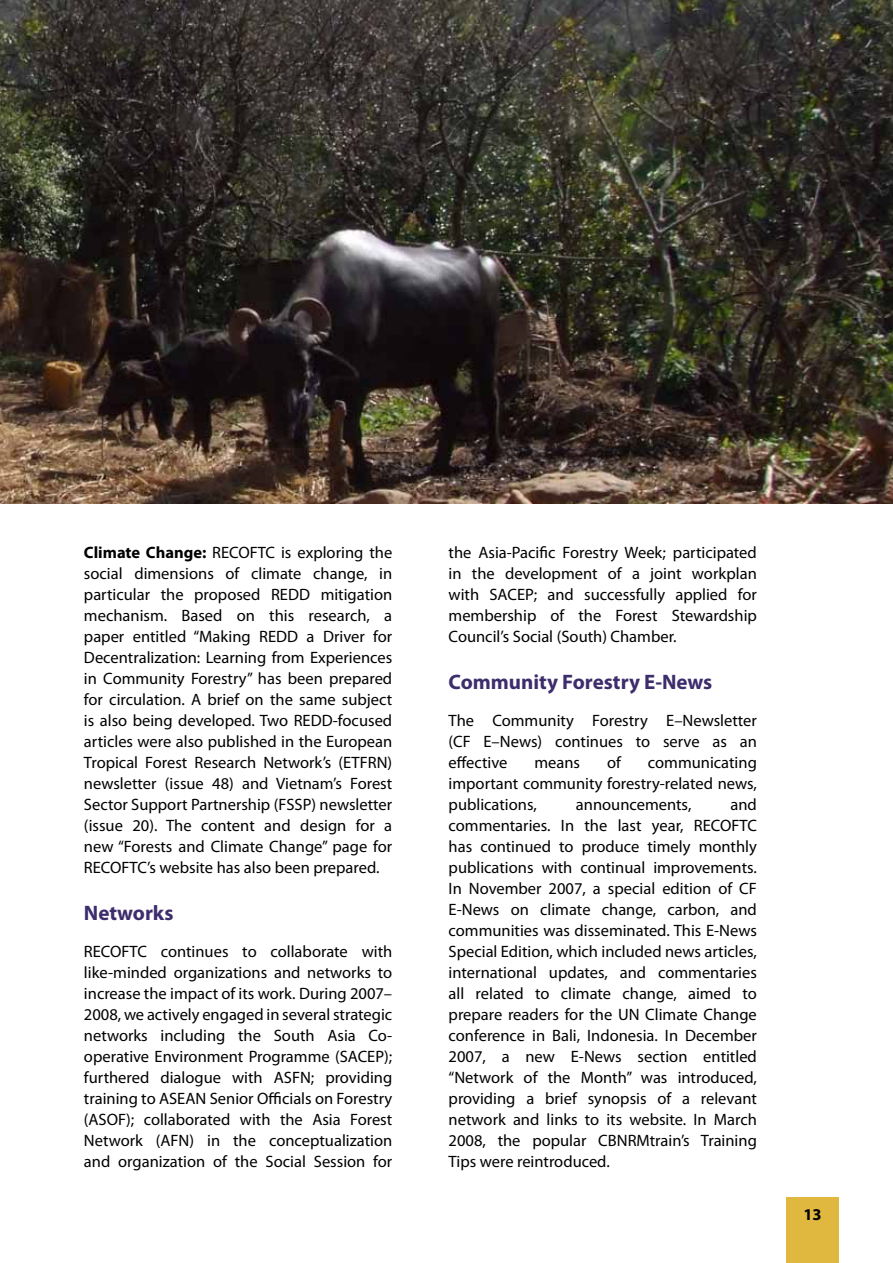
<style>
.page{position:relative;width:893px;height:1263px;background:#fff}
.page>*{position:absolute;margin:0;border:0;box-sizing:border-box;transform-origin:0 0}
.t1{font:700 21px "Myriad Pro";color:#3d2d6c}
.t2{font:16.5px/21px "Myriad Pro";color:#000;text-align:justify}
.t3{font:700 16.5px "Myriad Pro";color:#000}
.s1{font-weight:700}
</style>
<div class="page">
<div style="left:786px;top:1197px;width:53px;height:66px;background:#e0b83f"></div>
<img style="left:0;top:0;width:893px;height:503px">
<p class="t2" style="left:84px;top:542px;width:310px"><span class="s1">Climate Change:</span> RECOFTC is exploring the social dimensions of climate change, in particular the proposed REDD mitigation mechanism. Based on this research, a paper entitled “Making REDD a Driver for Decentralization: Learning from Experiences in Community Forestry” has been prepared for circulation. A brief on the same subject is also being developed. Two REDD-focused articles were also published in the European Tropical Forest Research Network’s (ETFRN) newsletter (issue 48) and Vietnam’s Forest Sector Support Partnership (FSSP) newsletter (issue 20). The content and design for a new “Forests and Climate Change” page for RECOFTC’s website has also been prepared.</p>
<p class="t1" style="left:84px;top:899px;width:91px">Networks</p>
<p class="t2" style="left:84px;top:941px;width:310px">RECOFTC continues to collaborate with like-minded organizations and networks to increase the impact of its work. During 2007– 2008, we actively engaged in several strategic networks including the South Asia Co&shy;operative Environment Programme (SACEP); furthered dialogue with ASFN; providing training to ASEAN Senior Officials on Forestry (ASOF); collaborated with the Asia Forest Network (AFN) in the conceptualization and organization of the Social Session for</p>
<p class="t2" style="left:449px;top:542px;width:310px">the Asia-Pacific Forestry Week; participated in the development of a joint workplan with SACEP; and successfully applied for membership of the Forest Stewardship Council’s Social (South) Chamber.</p>
<p class="t1" style="left:449px;top:668px;width:265px">Community Forestry E-News</p>
<p class="t2" style="left:449px;top:710px;width:310px">The Community Forestry E–Newsletter (CF E–News) continues to serve as an effective</p>
<p class="t2" style="left:534px;top:752px;width:47px">means</p>
<p class="t2" style="left:607px;top:752px;width:15px">of</p>
<p class="t2" style="left:449px;top:752px;width:310px;text-indent:199px">communicating important community forestry-related news, publications,</p>
<p class="t2" style="left:449px;top:794px;width:310px;text-indent:282px">and commentaries. In the last year, RECOFTC has continued to produce timely monthly publications with continual improvements.<br>In November 2007, a special edition of CF E-News on climate change, carbon, and communities was disseminated. This E-News Special Edition, which included news articles, international updates, and commentaries all related to climate change, aimed to prepare readers for the UN Climate Change conference in Bali, Indonesia. In December 2007, a new E-News section entitled “Network of the Month” was introduced, providing a brief synopsis of a relevant network and links to its website. In March 2008, the popular CBNRMtrain’s Training Tips were reintroduced.</p>
<p class="t2" style="left:576px;top:794px;width:117px">announcements,</p>
<p class="t3" style="left:803px;top:1203px;width:20px">13</p>
</div>
